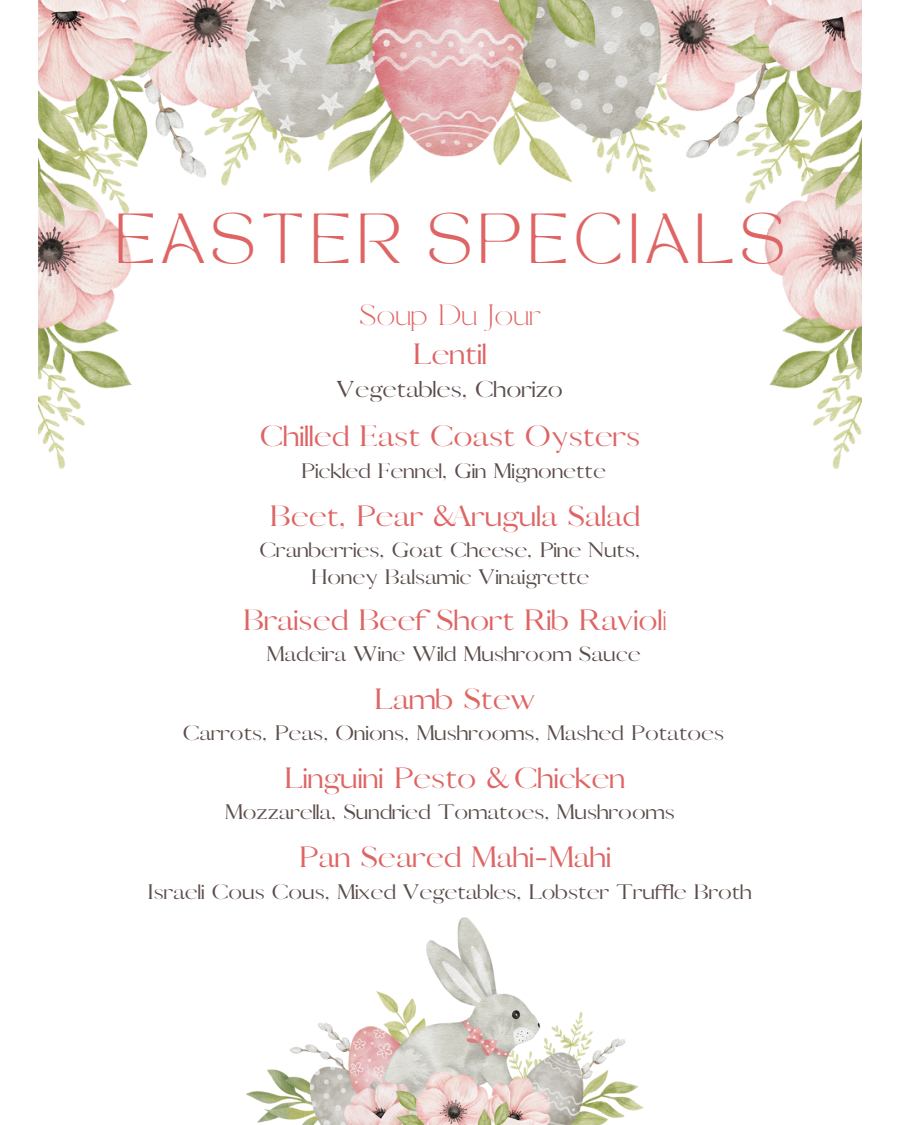
<style>
.page{position:relative;width:900px;height:1125px;background:#fff}
.page>*{position:absolute;margin:0;border:0;box-sizing:border-box;transform-origin:0 0}
.t1{font:49.6px "TAN MONCHERI Regular";letter-spacing:.11em;color:#df6464}
.t2{font:28px "Pierson";color:#df6464}
.t3{font:300 28px "Pierson";color:#df6464}
.t4{font:22px "Pierson";color:#5b4c49}
.t5{font:20px "Pierson";color:#5b4c49}
.s1{font-weight:300}
</style>
<div class="page">
<img style="left:246px;top:918px;width:398px;height:207px">
<img style="left:38px;top:0;width:824px;height:468px">
<p class="t1" style="left:115px;top:212px;width:672px">EASTER SPECIALS</p>
<p class="t3" style="left:359px;top:298px;width:183px">Soup Du Jour</p>
<p class="t2" style="left:413px;top:337px;width:75px">Lentil</p>
<p class="t4" style="left:337px;top:376px;width:227px">Vegetables, Chorizo</p>
<p class="t2" style="left:260px;top:420px;width:382px">Chilled East Coast Oysters</p>
<p class="t5" style="left:301px;top:459px;width:307px">Pickled Fennel, Gin Mignonette</p>
<p class="t2" style="left:270px;top:499px;width:372px">Beet, Pear &amp;Arugula Salad</p>
<p class="t5" style="left:260px;top:538px;width:382px">Cranberries, Goat Cheese, Pine Nuts,</p>
<p class="t5" style="left:310px;top:565px;width:281px">Honey Balsamic Vinaigrette</p>
<p class="t2" style="left:243px;top:603px;width:425px">Braised Beef Short Rib Raviol<span class="s1">i</span></p>
<p class="t5" style="left:266px;top:642px;width:376px">Madeira Wine Wild Mushroom Sauce</p>
<p class="t2" style="left:374px;top:682px;width:163px">Lamb Stew</p>
<p class="t5" style="left:183px;top:721px;width:543px">Carrots, Peas, Onions, Mushrooms, Mashed Potatoes</p>
<p class="t2" style="left:285px;top:761px;width:342px">Linguini Pesto &amp; Chicken</p>
<p class="t5" style="left:225px;top:800px;width:452px">Mozzarella, Sundried Tomatoes, Mushrooms</p>
<p class="t2" style="left:299px;top:840px;width:314px">Pan Seared Mahi-Mahi</p>
<p class="t5" style="left:148px;top:880px;width:605px">Israeli Cous Cous, Mixed Vegetables, Lobster Truffle Broth</p>
</div>
